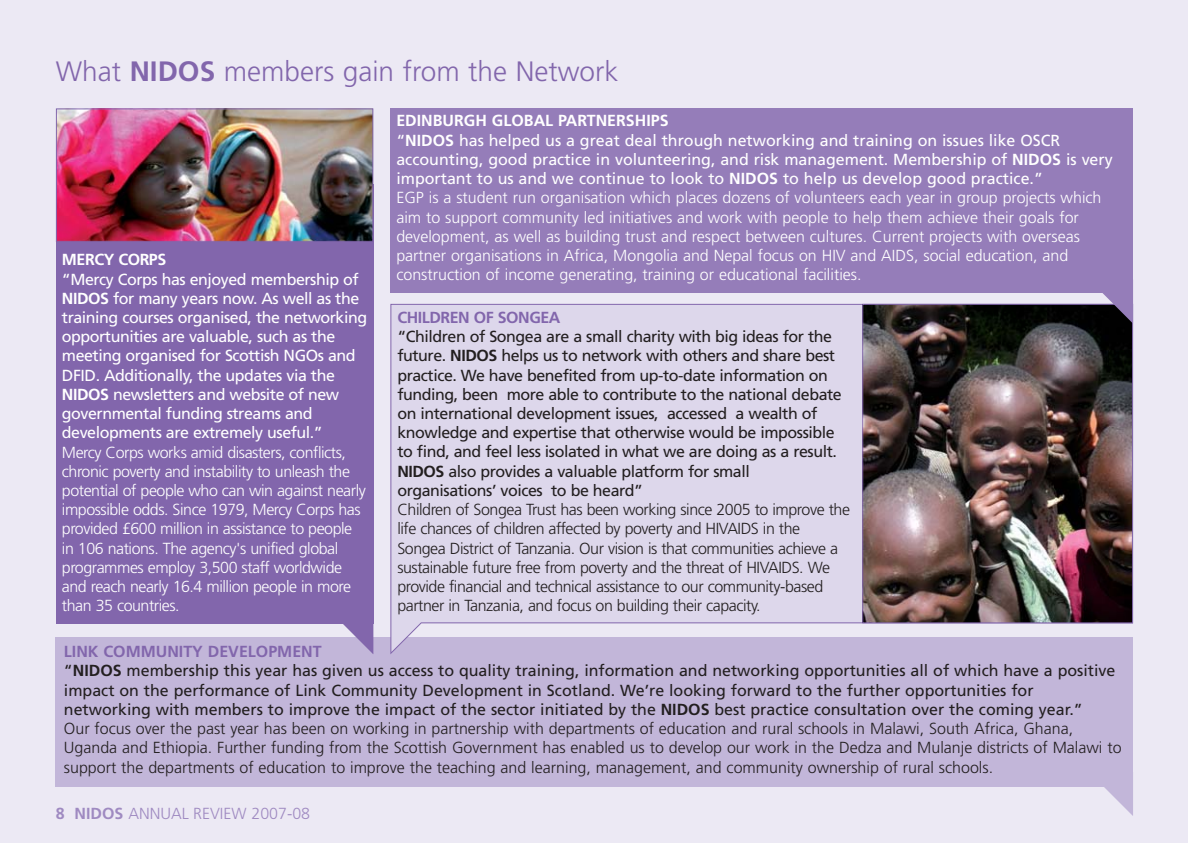
<style>
.page{position:relative;width:1188px;height:843px;background:#fff}
.page>*{position:absolute;margin:0;border:0;box-sizing:border-box;transform-origin:0 0}
.t1{font:300 28px "Frutiger";color:#8266ac}
.t2{font:300 16px/19.2px "Frutiger";color:#231f20}
.t3{font:300 16px/19.2px "Frutiger";color:#fff}
.t4{font:16px/19.2px "Frutiger";letter-spacing:-.03em;color:#231f20}
.t5{font:300 16px/19.2px "Frutiger";letter-spacing:-.03em;color:#231f20}
.t6{font:300 16px/19.2px "Frutiger";letter-spacing:-.03em;color:#fff}
.t7{font:16px/19.2px "Frutiger";letter-spacing:-.03em;color:#fff}
.t8{font:300 16px "Frutiger";color:#9f8ac1}
.t9{font:700 16px "Frutiger";letter-spacing:-.03em;color:#8266ac}
.t10{font:700 16px "Frutiger";letter-spacing:-.03em;color:#fff}
.s1{font-weight:700}
.s2{font-weight:400}
.s3{font-weight:700;color:#8266ac}
</style>
<div class="page">
<div style="left:0;top:0;width:1188px;height:842px;background:#ece9f4"></div>
<div style="left:56px;top:636px;width:1077px;height:149px;background:#c2b6d9"></div>
<svg style="left:1089px;top:785px;width:44px;height:30px"></svg>
<div style="left:56px;top:184px;width:317px;height:188px;background:#8266ac"></div>
<div style="left:56px;top:247px;width:317px;height:376px;background:#8266ac"></div>
<img style="left:58px;top:110px;width:313px;height:130px">
<div style="left:56px;top:108px;width:317px;height:134px;border:1px solid #8266ac"></div>
<svg style="left:390px;top:303px;width:743px;height:351px;background:#dbd4e9"></svg>
<img style="left:864px;top:305px;width:267px;height:316px">
<div style="left:862px;top:303px;width:271px;height:320px;border:1px solid #8266ac"></div>
<svg style="left:329px;top:623px;width:44px;height:30px"></svg>
<svg style="left:1089px;top:292px;width:44px;height:31px"></svg>
<div style="left:390px;top:108px;width:743px;height:184px;background:#957db9"></div>
<h1 class="t1" style="left:56px;top:60px;width:564px">What <span class="s1">NIDOS</span> members gain from the Network</h1>
<p class="t10" style="left:62px;top:253px;width:106px">MERCY CORPS</p>
<p class="t7" style="left:62px;top:270px;width:307px">“Mercy Corps has enjoyed membership of <span class="s1">NIDOS</span> for many years now. As well as the training courses organised, the networking opportunities are valuable, such as the meeting organised for Scottish NGOs and DFID. Additionally, the updates via the <span class="s1">NIDOS</span> newsletters and website of new governmental funding streams and developments are extremely useful.”</p>
<p class="t6" style="left:62px;top:443px;width:305px">Mercy Corps works amid disasters, conflicts, chronic poverty and instability to unleash the potential of people who can win against nearly impossible odds. Since 1979, Mercy Corps has provided £600 million in assistance to people in 106 nations. The agency's unified global programmes employ 3,500 staff worldwide and reach nearly 16.4 million people in more than 35 countries.</p>
<p class="t3" style="left:396px;top:112px;width:718px"><span class="s1">EDINBURGH GLOBAL PARTNERSHIPS<br></span><span class="s2">“</span><span class="s1">NIDOS</span> <span class="s2">has helped us a great deal through networking and training on issues like OSCR accounting, good practice in volunteering, and risk management. Membership of</span> <span class="s1">NIDOS</span> <span class="s2">is very important to us and we continue to look to</span> <span class="s1">NIDOS</span> <span class="s2">to help us develop good practice.”<br></span>EGP is a student run organisation which places dozens of volunteers each year in group projects which aim to support community led initiatives and work with people to help them achieve their goals for development, as well as building trust and respect between cultures. Current projects with overseas partner organisations in Africa, Mongolia and Nepal focus on HIV and AIDS, social education, and construction of income generating, training or educational facilities.</p>
<p class="t9" style="left:397px;top:310px;width:165px">CHILDREN OF SONGEA</p>
<p class="t4" style="left:397px;top:328px;width:446px">“Children of Songea are a small charity with big ideas for the future. <span class="s1">NIDOS</span> helps us to network with others and share best practice. We have benefited from up-to-date information on funding, been more able to contribute to the national debate on international development issues, accessed a wealth of knowledge and expertise that otherwise would be impossible to find, and feel less isolated in what we are doing as a result.<br><span class="s1">NIDOS</span> also provides a valuable platform for small organisations’ voices to be heard”</p>
<p class="t5" style="left:397px;top:501px;width:454px">Children of Songea Trust has been working since 2005 to improve the life chances of children affected by poverty and HIVAIDS in the Songea District of Tanzania. Our vision is that communities achieve a sustainable future free from poverty and the threat of HIVAIDS. We provide financial and technical assistance to our community-based partner in Tanzania, and focus on building their capacity.</p>
<p class="t2" style="left:64px;top:642px;width:1059px"><span class="s3">LINK COMMUNITY DEVELOPMENT<br></span><span class="s2">“</span><span class="s1">NIDOS</span> <span class="s2">membership this year has given us access to quality training, information and networking opportunities all of which have a positive impact on the performance of Link Community Development in Scotland. We’re looking forward to the further opportunities for networking with members to improve the impact of the sector initiated by the</span> <span class="s1">NIDOS</span> <span class="s2">best practice consultation over the coming year.”<br></span>Our focus over the past year has been on working in partnership with departments of education and rural schools in Malawi, South Africa, Ghana, Uganda and Ethiopia. Further funding from the Scottish Government has enabled us to develop our work in the Dedza and Mulanje districts of Malawi to support the departments of education to improve the teaching and learning, management, and community ownership of rural schools.</p>
<p class="t8" style="left:56px;top:806px;width:256px"><span class="s1">8 NIDOS</span> ANNUAL REVIEW 2007-08</p>
</div>
